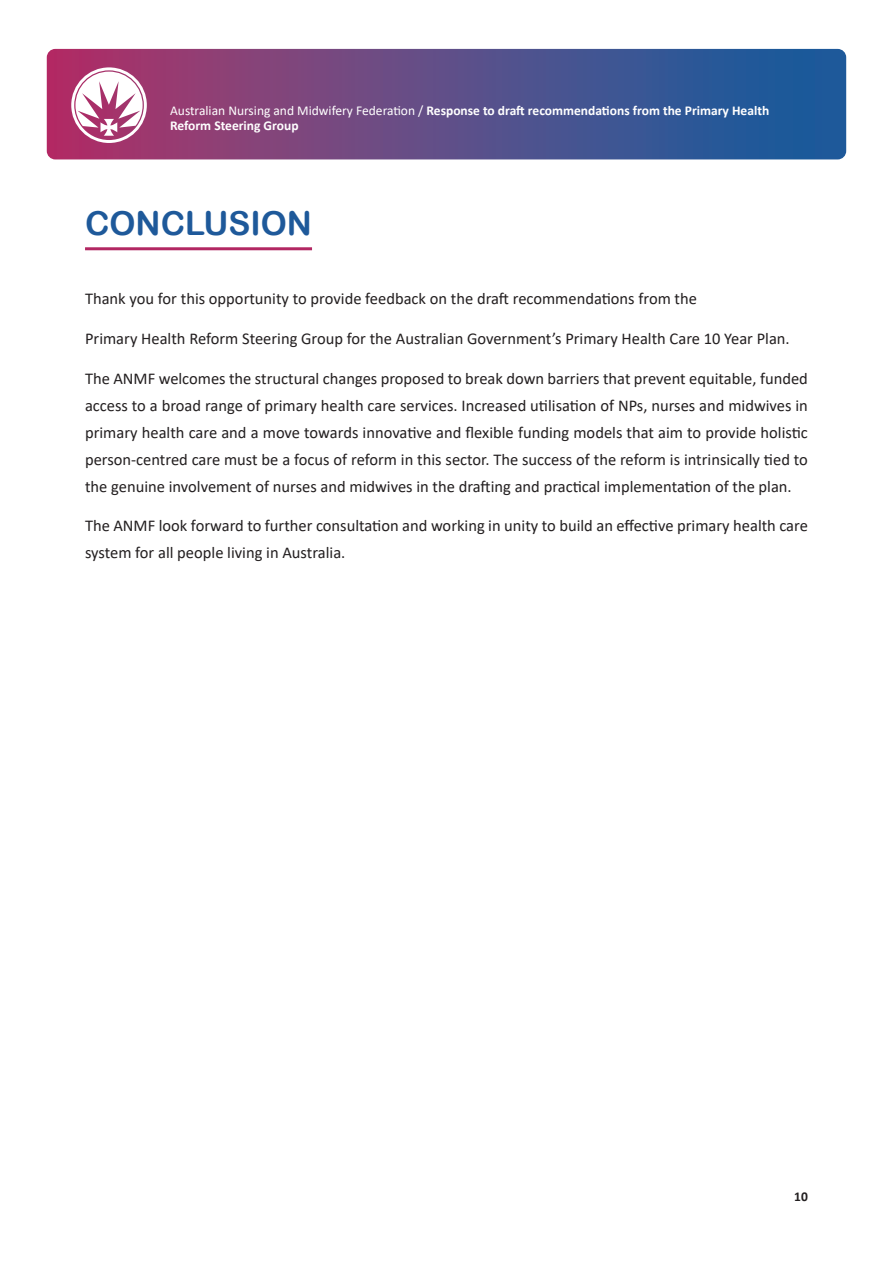
<style>
.page{position:relative;width:893px;height:1263px;background:#fff}
.page>*{position:absolute;margin:0;border:0;box-sizing:border-box;transform-origin:0 0}
.Heading_1{font:33px "Arial Rounded MT Bold";color:#1e599a}
.Body_bold{font:16.5px/27px "Calibri";color:#231f20;text-align:justify}
.t1{font:700 13.5px/14.5px "Calibri";color:#fff}
.t2{font:700 13.5px "Calibri";color:#231f20}
.s1{font-weight:400}
</style>
<div class="page">
<div style="left:47px;top:49px;width:799px;height:110px;background:linear-gradient(to right,#b03569,#1061a2);border-radius:9px"></div>
<svg style="left:71px;top:67px;width:76px;height:76px"></svg>
<hr style="left:85px;top:247px;width:227px;height:3px;background:#b22762">
<p class="t1" style="left:170px;top:103px;width:601px"><span class="s1">Australian Nursing and Midwifery Federation /</span> Response to draft recommendations from the Primary Health<br>Reform Steering Group</p>
<p class="Heading_1" style="left:85px;top:203px;width:228px">CONCLUSION</p>
<p class="Body_bold" style="left:85px;top:285px;width:613px">Thank you for this opportunity to provide feedback on the draft recommendations from the</p>
<p class="Body_bold" style="left:85px;top:324px;width:706px">Primary Health Reform Steering Group for the Australian Government’s Primary Health Care 10 Year Plan.</p>
<p class="Body_bold" style="left:85px;top:364px;width:724px">The ANMF welcomes the structural changes proposed to break down barriers that prevent equitable, funded access to a broad range of primary health care services. Increased utilisation of NPs, nurses and midwives in primary health care and a move towards innovative and flexible funding models that aim to provide holistic person-centred care must be a focus of reform in this sector. The success of the reform is intrinsically tied to the genuine involvement of nurses and midwives in the drafting and practical implementation of the plan.</p>
<p class="Body_bold" style="left:85px;top:512px;width:724px">The ANMF look forward to further consultation and working in unity to build an effective primary health care system for all people living in Australia.</p>
<p class="t2" style="left:794px;top:1187px;width:15px">10</p>
</div>
